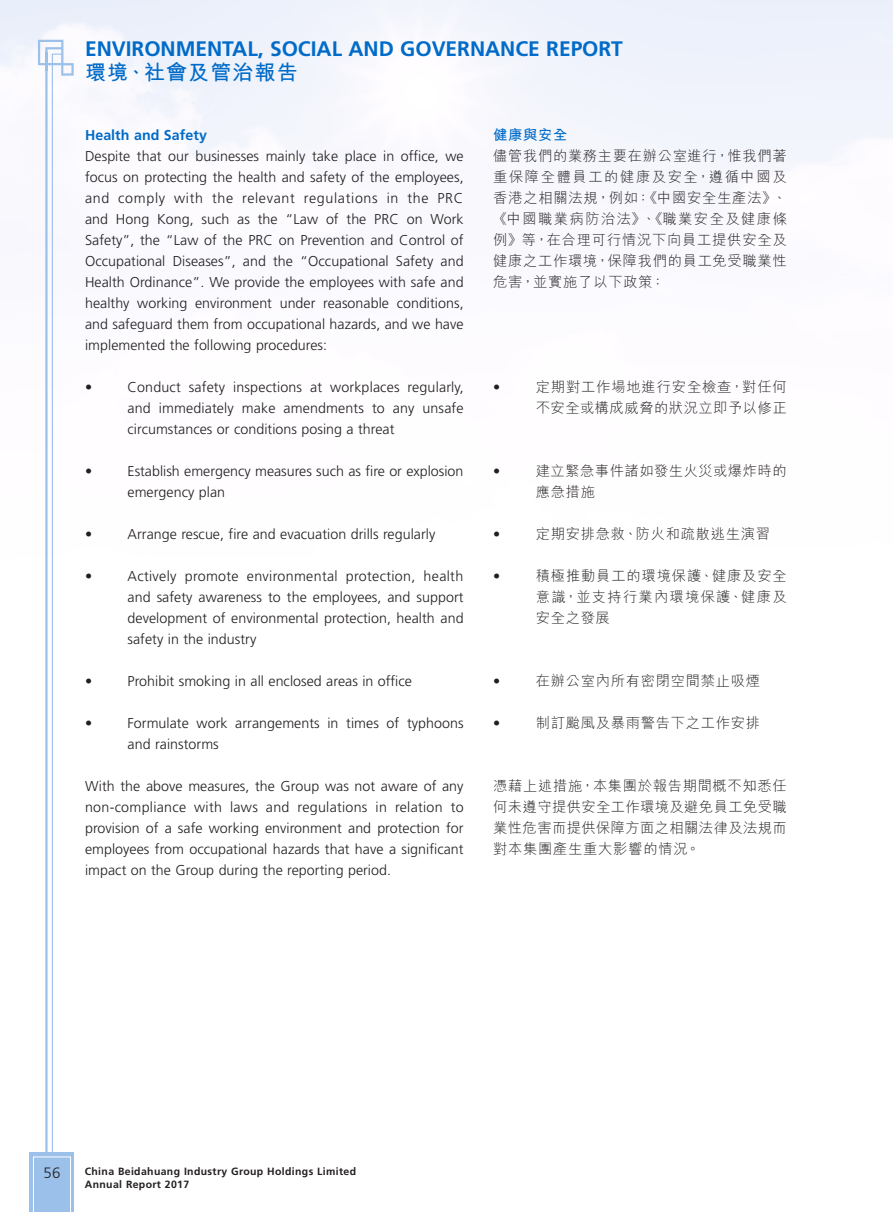
<style>
.page{position:relative;width:893px;height:1212px;background:#fff}
.page>*{position:absolute;margin:0;border:0;box-sizing:border-box;transform-origin:0 0}
.t1{font:700 21px "Frutiger LT Std";color:#006bc8}
.t2{font:700 21px "M Hei HK";letter-spacing:.055em;color:#006bc8}
.t3{font:300 15px "Frutiger LT Std";color:#231f20}
.Body_Text{font:300 14.25px/21px "Frutiger LT Std";letter-spacing:.005em;color:#231f20;text-align:justify}
.C_Body_Text{font:300 14.25px/21px "M Hei HK";letter-spacing:.055em;color:#231f20;text-align:justify}
.Heading_2{font:700 14.25px "Frutiger LT Std";letter-spacing:.005em;color:#006bc8}
.C_Body_Text-2{font:300 14.25px "Frutiger LT Std";color:#231f20}
.C_Heading_2{font:700 14.25px "M Hei HK";letter-spacing:.055em;color:#006bc8}
.t4{font:700 10.5px/12.8px "Frutiger LT Std";letter-spacing:.035em;color:#231f20}
</style>
<div class="page">
<div style="left:30px;top:1152px;width:44px;height:60px;background:#9bc0ea"></div>
<svg style="left:33px;top:40px;width:41px;height:1172px"></svg>
<hr style="left:45px;top:52px;width:3px;height:19px;background:#9bc0ea">
<h1 class="t1" style="left:85px;top:36px;width:539px">ENVIRONMENTAL, SOCIAL AND GOVERNANCE REPORT</h1>
<h1 class="t2" style="left:85px;top:57px;width:214px">環境、社會及管治報告</h1>
<p class="Heading_2" style="left:85px;top:127px;width:123px">Health and Safety</p>
<p class="Body_Text" style="left:85px;top:146px;width:380px">Despite that our businesses mainly take place in office, we focus on protecting the health and safety of the employees, and comply with the relevant regulations in the PRC and Hong Kong, such as the “Law of the PRC on Work Safety”, the “Law of the PRC on Prevention and Control of Occupational Diseases”, and the “Occupational Safety and Health Ordinance”. We provide the employees with safe and healthy working environment under reasonable conditions, and safeguard them from occupational hazards, and we have implemented the following procedures:</p>
<p class="Body_Text" style="left:85px;top:377px;width:9px">•</p>
<p class="Body_Text" style="left:128px;top:377px;width:338px">Conduct safety inspections at workplaces regularly, and immediately make amendments to any unsafe circumstances or conditions posing a threat</p>
<p class="Body_Text" style="left:85px;top:461px;width:9px">•</p>
<p class="Body_Text" style="left:128px;top:461px;width:337px">Establish emergency measures such as fire or explosion emergency plan</p>
<p class="Body_Text" style="left:85px;top:524px;width:9px">•</p>
<p class="Body_Text" style="left:128px;top:524px;width:309px">Arrange rescue, fire and evacuation drills regularly</p>
<p class="Body_Text" style="left:85px;top:566px;width:9px">•</p>
<p class="Body_Text" style="left:128px;top:566px;width:338px">Actively promote environmental protection, health and safety awareness to the employees, and support development of environmental protection, health and safety in the industry</p>
<p class="Body_Text" style="left:85px;top:671px;width:9px">•</p>
<p class="Body_Text" style="left:128px;top:671px;width:286px">Prohibit smoking in all enclosed areas in office</p>
<p class="Body_Text" style="left:85px;top:713px;width:9px">•</p>
<p class="Body_Text" style="left:128px;top:713px;width:338px">Formulate work arrangements in times of typhoons and rainstorms</p>
<p class="Body_Text" style="left:85px;top:776px;width:380px">With the above measures, the Group was not aware of any non-compliance with laws and regulations in relation to provision of a safe working environment and protection for employees from occupational hazards that have a significant impact on the Group during the reporting period.</p>
<p class="C_Heading_2" style="left:493px;top:125px;width:76px">健康與安全</p>
<p class="C_Body_Text" style="left:493px;top:145px;width:295px">儘管我們的業務主要在辦公室進行，惟我們著重保障全體員工的健康及安全，遵循中國及香港之相關法規，例如：《中國安全生產法》、《中國職業病防治法》、《職業安全及健康條例》等，在合理可行情況下向員工提供安全及健康之工作環境，保障我們的員工免受職業性危害，並實施了以下政策：</p>
<p class="C_Body_Text-2" style="left:493px;top:379px;width:9px">•</p>
<p class="C_Body_Text" style="left:536px;top:376px;width:252px">定期對工作場地進行安全檢查，對任何不安全或構成威脅的狀況立即予以修正</p>
<p class="C_Body_Text-2" style="left:493px;top:463px;width:9px">•</p>
<p class="C_Body_Text" style="left:536px;top:460px;width:252px">建立緊急事件諸如發生火災或爆炸時的應急措施</p>
<p class="C_Body_Text-2" style="left:493px;top:526px;width:9px">•</p>
<p class="C_Body_Text" style="left:536px;top:523px;width:236px">定期安排急救、防火和疏散逃生演習</p>
<p class="C_Body_Text-2" style="left:493px;top:568px;width:9px">•</p>
<p class="C_Body_Text" style="left:536px;top:565px;width:252px">積極推動員工的環境保護、健康及安全意識，並支持行業內環境保護、健康及安全之發展</p>
<p class="C_Body_Text-2" style="left:493px;top:673px;width:9px">•</p>
<p class="C_Body_Text" style="left:536px;top:670px;width:226px">在辦公室內所有密閉空間禁止吸煙</p>
<p class="C_Body_Text-2" style="left:493px;top:715px;width:9px">•</p>
<p class="C_Body_Text" style="left:536px;top:712px;width:226px">制訂颱風及暴雨警告下之工作安排</p>
<p class="C_Body_Text" style="left:493px;top:775px;width:295px">憑藉上述措施，本集團於報告期間概不知悉任何未遵守提供安全工作環境及避免員工免受職業性危害而提供保障方面之相關法律及法規而對本集團產生重大影響的情況。</p>
<p class="t3" style="left:44px;top:1164px;width:18px">56</p>
<p class="t4" style="left:85px;top:1165px;width:273px">China Beidahuang Industry Group Holdings Limited<br>Annual Report 2017</p>
</div>
